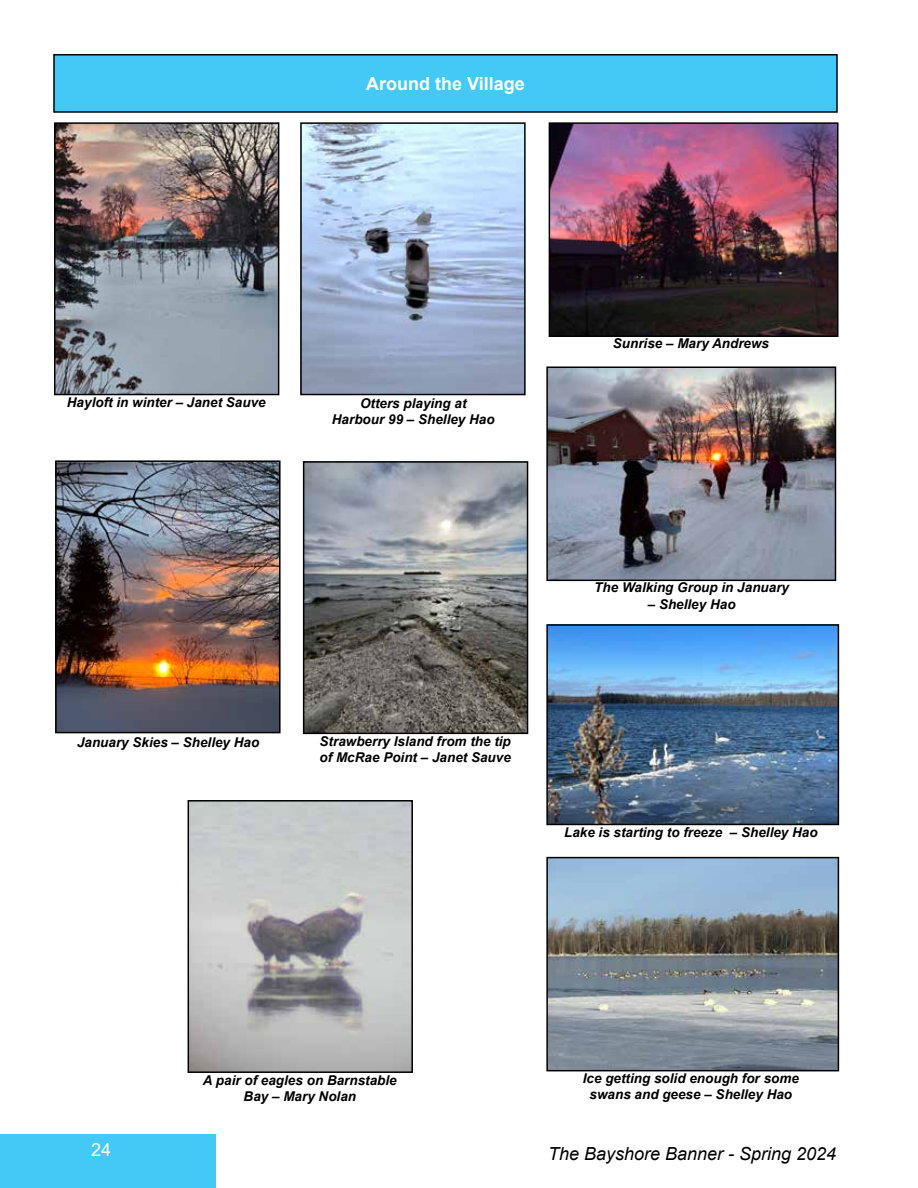
<style>
.page{position:relative;width:918px;height:1188px;background:#fff}
.page>*{position:absolute;margin:0;border:0;box-sizing:border-box;transform-origin:0 0}
.t1{font:italic 18px "Arial";color:#000}
.t2{font:700 18px "Arial";color:#fff}
.t3{font:18px "Arial";color:#fff}
.t4{font:italic 700 13.5px/16.2px "Arial";color:#000;text-align:center}
</style>
<div class="page">
<div style="left:54px;top:55px;width:783px;height:57px;background:#44c8f5"></div>
<div style="left:53px;top:54px;width:785px;height:59px;border:2px solid #000"></div>
<img style="left:57px;top:125px;width:219px;height:267px">
<div style="left:54px;top:122px;width:225px;height:273px;border:2px solid #000"></div>
<img style="left:303px;top:125px;width:220px;height:267px">
<div style="left:300px;top:122px;width:226px;height:273px;border:2px solid #000"></div>
<img style="left:552px;top:125px;width:283px;height:209px">
<div style="left:549px;top:122px;width:289px;height:215px;border:2px solid #000"></div>
<img style="left:58px;top:463px;width:220px;height:267px">
<div style="left:55px;top:460px;width:226px;height:273px;border:2px solid #000"></div>
<img style="left:549px;top:369px;width:284px;height:209px">
<div style="left:546px;top:366px;width:290px;height:215px;border:2px solid #000"></div>
<img style="left:549px;top:627px;width:287px;height:195px">
<div style="left:546px;top:624px;width:293px;height:201px;border:2px solid #000"></div>
<div style="left:0;top:1134px;width:216px;height:54px;background:#44c8f5"></div>
<img style="left:191px;top:803px;width:219px;height:267px">
<div style="left:188px;top:800px;width:225px;height:273px;border:2px solid #000"></div>
<img style="left:306px;top:464px;width:219px;height:267px">
<div style="left:303px;top:461px;width:225px;height:273px;border:2px solid #000"></div>
<img style="left:549px;top:860px;width:287px;height:208px">
<div style="left:546px;top:857px;width:293px;height:214px;border:2px solid #000"></div>
<h1 class="t2" style="left:366px;top:71px;width:160px">Around the Village</h1>
<p class="t4" style="left:67px;top:395px;width:200px">Hayloft in winter – Janet Sauve</p>
<p class="t4" style="left:332px;top:396px;width:164px">Otters playing at<br>Harbour 99 – Shelley Hao</p>
<p class="t4" style="left:613px;top:336px;width:158px">Sunrise – Mary Andrews</p>
<p class="t4" style="left:77px;top:735px;width:184px">January Skies – Shelley Hao</p>
<p class="t4" style="left:320px;top:734px;width:193px;text-align:left">Strawberry Island from the tip of McRae Point – Janet Sauve</p>
<p class="t4" style="left:594px;top:580px;width:196px">The Walking Group in January</p>
<p class="t4" style="left:648px;top:596px;width:89px">– Shelley Hao</p>
<p class="t4" style="left:564px;top:824px;width:255px">Lake is starting to freeze – Shelley Hao</p>
<p class="t4" style="left:203px;top:1073px;width:195px">A pair of eagles on Barnstable<br>Bay – Mary Nolan</p>
<p class="t4" style="left:583px;top:1070px;width:218px">Ice getting solid enough for some swans and geese – Shelley Hao</p>
<h1 class="t3" style="left:91px;top:1137px;width:22px">24</h1>
<h1 class="t1" style="left:548px;top:1142px;width:290px">The Bayshore Banner - Spring 2024</h1>
</div>
